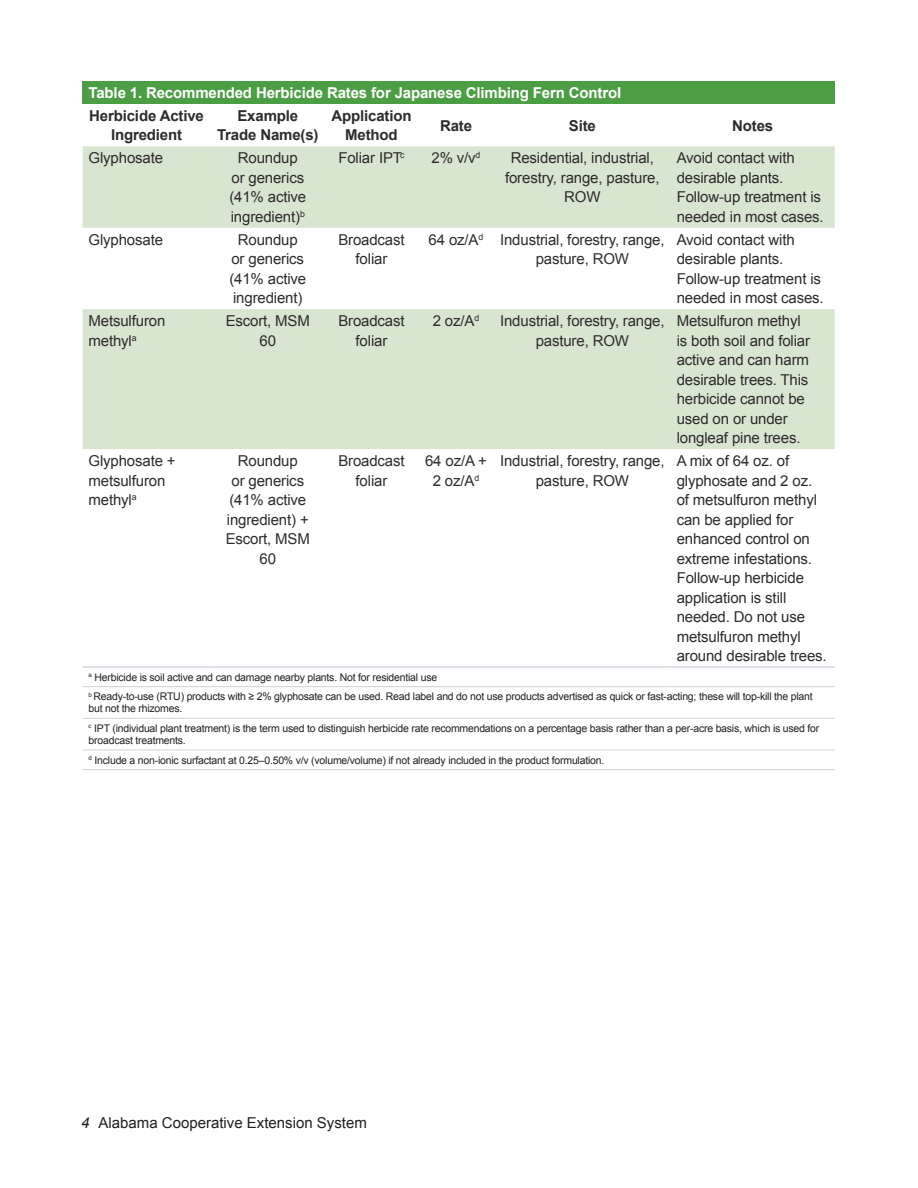
<style>
.page{position:relative;width:918px;height:1188px;background:#fff}
.page>*{position:absolute;margin:0;border:0;box-sizing:border-box;transform-origin:0 0}
.t1{font:15px/19.5px "Arial";letter-spacing:-.01em;color:#2e2b2c;text-align:center}
.t2{font:700 15px/19.5px "Arial";letter-spacing:-.01em;color:#2e2b2c;text-align:center}
.t3{font:700 15px "Arial";letter-spacing:-.01em;color:#fff}
.t4{font:15px "Arial";color:#231f20}
.t5{font:10.5px/19.6px "Arial";letter-spacing:-.02em;color:#231f20}
.s1{font-style:italic}
</style>
<div class="page">
<div style="left:83px;top:81px;width:752px;height:23px;background:#4c9e45"></div>
<svg style="left:83px;top:146px;width:752px;height:303px;fill:#d8e5d0"></svg>
<hr style="left:83px;top:667px;width:128px;height:1px;background:#c2c1d3">
<hr style="left:211px;top:667px;width:114px;height:1px;background:#c2c1d3">
<hr style="left:325px;top:667px;width:93px;height:1px;background:#c2c1d3">
<hr style="left:418px;top:667px;width:76px;height:1px;background:#c2c1d3">
<hr style="left:494px;top:667px;width:177px;height:1px;background:#c2c1d3">
<hr style="left:671px;top:667px;width:164px;height:1px;background:#c2c1d3">
<hr style="left:83px;top:686px;width:128px;height:1px;background:#d1d2d4">
<hr style="left:211px;top:686px;width:114px;height:1px;background:#d1d2d4">
<hr style="left:325px;top:686px;width:93px;height:1px;background:#d1d2d4">
<hr style="left:418px;top:686px;width:76px;height:1px;background:#d1d2d4">
<hr style="left:494px;top:686px;width:177px;height:1px;background:#d1d2d4">
<hr style="left:671px;top:686px;width:164px;height:1px;background:#d1d2d4">
<hr style="left:83px;top:718px;width:128px;height:1px;background:#d1d2d4">
<hr style="left:211px;top:718px;width:114px;height:1px;background:#d1d2d4">
<hr style="left:325px;top:718px;width:93px;height:1px;background:#d1d2d4">
<hr style="left:418px;top:718px;width:76px;height:1px;background:#d1d2d4">
<hr style="left:494px;top:718px;width:177px;height:1px;background:#d1d2d4">
<hr style="left:671px;top:718px;width:164px;height:1px;background:#d1d2d4">
<hr style="left:83px;top:750px;width:128px;height:1px;background:#d1d2d4">
<hr style="left:211px;top:750px;width:114px;height:1px;background:#d1d2d4">
<hr style="left:325px;top:750px;width:93px;height:1px;background:#d1d2d4">
<hr style="left:418px;top:750px;width:76px;height:1px;background:#d1d2d4">
<hr style="left:494px;top:750px;width:177px;height:1px;background:#d1d2d4">
<hr style="left:671px;top:750px;width:164px;height:1px;background:#d1d2d4">
<hr style="left:83px;top:769px;width:128px;height:1px;background:#d1d2d4">
<hr style="left:211px;top:769px;width:114px;height:1px;background:#d1d2d4">
<hr style="left:325px;top:769px;width:93px;height:1px;background:#d1d2d4">
<hr style="left:418px;top:769px;width:76px;height:1px;background:#d1d2d4">
<hr style="left:494px;top:769px;width:177px;height:1px;background:#d1d2d4">
<hr style="left:671px;top:769px;width:164px;height:1px;background:#d1d2d4">
<p class="t3" style="left:89px;top:83px;width:534px">Table 1. Recommended Herbicide Rates for Japanese Climbing Fern Control</p>
<p class="t2" style="left:89px;top:106px;width:116px">Herbicide Active<br>Ingredient</p>
<p class="t2" style="left:217px;top:106px;width:103px">Example<br>Trade Name(s)</p>
<p class="t2" style="left:331px;top:106px;width:82px">Application<br>Method</p>
<p class="t2" style="left:440px;top:116px;width:34px">Rate</p>
<p class="t2" style="left:569px;top:116px;width:29px">Site</p>
<p class="t2" style="left:732px;top:116px;width:43px">Notes</p>
<p class="t1" style="left:89px;top:148px;width:76px">Glyphosate</p>
<p class="t1" style="left:229px;top:148px;width:78px">Roundup or generics (41% active ingredient)<sup>b</sup></p>
<p class="t1" style="left:338px;top:148px;width:68px">Foliar IPT<sup>c</sup></p>
<p class="t1" style="left:432px;top:148px;width:50px">2% v/v<sup>d</sup></p>
<p class="t1" style="left:505px;top:148px;width:156px">Residential, industrial, forestry, range, pasture,<br>ROW</p>
<p class="t1" style="left:677px;top:148px;width:149px;text-align:left">Avoid contact with desirable plants.<br>Follow-up treatment is needed in most cases.</p>
<p class="t1" style="left:89px;top:230px;width:76px">Glyphosate</p>
<p class="t1" style="left:229px;top:230px;width:78px">Roundup or generics (41% active ingredient)</p>
<p class="t1" style="left:338px;top:230px;width:68px">Broadcast foliar</p>
<p class="t1" style="left:536px;top:230px;width:130px;text-align:left;text-indent:-107px">64 oz/A<sup>d</sup> Industrial, forestry, range, pasture, ROW</p>
<p class="t1" style="left:677px;top:230px;width:149px;text-align:left">Avoid contact with desirable plants.<br>Follow-up treatment is needed in most cases.</p>
<p class="t1" style="left:89px;top:311px;width:78px;text-align:left">Metsulfuron methyl<sup>a</sup></p>
<p class="t1" style="left:226px;top:311px;width:86px">Escort, MSM<br>60</p>
<p class="t1" style="left:338px;top:311px;width:68px">Broadcast foliar</p>
<p class="t1" style="left:433px;top:311px;width:48px">2 oz/A<sup>d</sup></p>
<p class="t1" style="left:500px;top:311px;width:166px">Industrial, forestry, range, pasture, ROW</p>
<p class="t1" style="left:677px;top:311px;width:135px;text-align:left">Metsulfuron methyl is both soil and foliar active and can harm desirable trees. This herbicide cannot be used on or under longleaf pine trees.</p>
<p class="t1" style="left:89px;top:451px;width:89px;text-align:left">Glyphosate + metsulfuron methyl<sup>a</sup></p>
<p class="t1" style="left:226px;top:451px;width:86px">Roundup<br>or generics (41% active ingredient) +<br>Escort, MSM<br>60</p>
<p class="t1" style="left:338px;top:451px;width:68px">Broadcast foliar</p>
<p class="t1" style="left:425px;top:451px;width:63px">64 oz/A +<br>2 oz/A<sup>d</sup></p>
<p class="t1" style="left:500px;top:451px;width:166px">Industrial, forestry, range, pasture, ROW</p>
<p class="t1" style="left:677px;top:451px;width:152px;text-align:left">A mix of 64 oz. of glyphosate and 2 oz. of metsulfuron methyl can be applied for enhanced control on extreme infestations.<br>Follow-up herbicide application is still needed. Do not use metsulfuron methyl around desirable trees.</p>
<p class="t5" style="left:89px;top:667px;width:726px"><sup>a</sup> Herbicide is soil active and can damage nearby plants. Not for residential use<br><sup>b</sup> Ready-to-use (RTU) products with ≥ 2% glyphosate can be used. Read label and do not use products advertised as quick or fast-acting; these will top-kill the plant</p>
<p class="t5" style="left:89px;top:699px;width:732px">but not the rhizomes.<br><sup>c</sup> IPT (individual plant treatment) is the term used to distinguish herbicide rate recommendations on a percentage basis rather than a per-acre basis, which is used for</p>
<p class="t5" style="left:89px;top:731px;width:517px">broadcast treatments.<br><sup>d</sup> Include a non-ionic surfactant at 0.25–0.50% v/v (volume/volume) if not already included in the product formulation.</p>
<p class="t4" style="left:81px;top:1113px;width:287px"><span class="s1">4</span> Alabama Cooperative Extension System</p>
</div>
